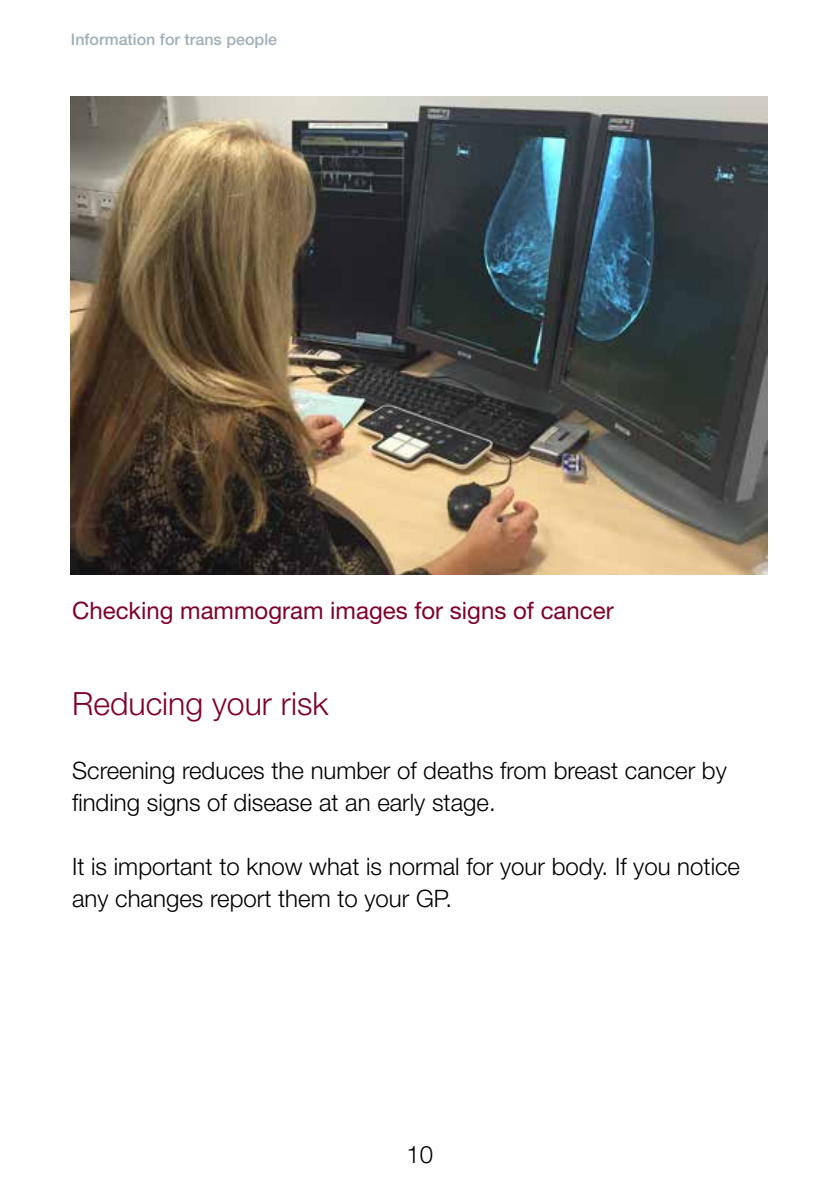
<style>
.page{position:relative;width:840px;height:1191px;background:#fff}
.page>*{position:absolute;margin:0;border:0;box-sizing:border-box;transform-origin:0 0}
.t1{font:300 32px "Helvetica Neue LT Std";color:#800029}
.t2{font:300 24px/32px "Helvetica Neue LT Std";color:#000}
.t3{font:24px "Helvetica Neue LT Std";color:#800029}
.t4{font:500 16px "Helvetica Neue LT Std";color:#a0afb9}
</style>
<div class="page">
<img style="left:71px;top:97px;width:696px;height:477px">
<p class="t4" style="left:71px;top:30px;width:208px">Information for trans people</p>
<p class="t3" style="left:72px;top:596px;width:543px">Checking mammogram images for signs of cancer</p>
<h1 class="t1" style="left:72px;top:683px;width:258px">Reducing your risk</h1>
<p class="t2" style="left:72px;top:753px;width:656px">Screening reduces the number of deaths from breast cancer by finding signs of disease at an early stage.</p>
<p class="t2" style="left:72px;top:849px;width:669px">It is important to know what is normal for your body. If you notice any changes report them to your GP.</p>
<p class="t2" style="left:406px;top:1137px;width:28px">10</p>
</div>
